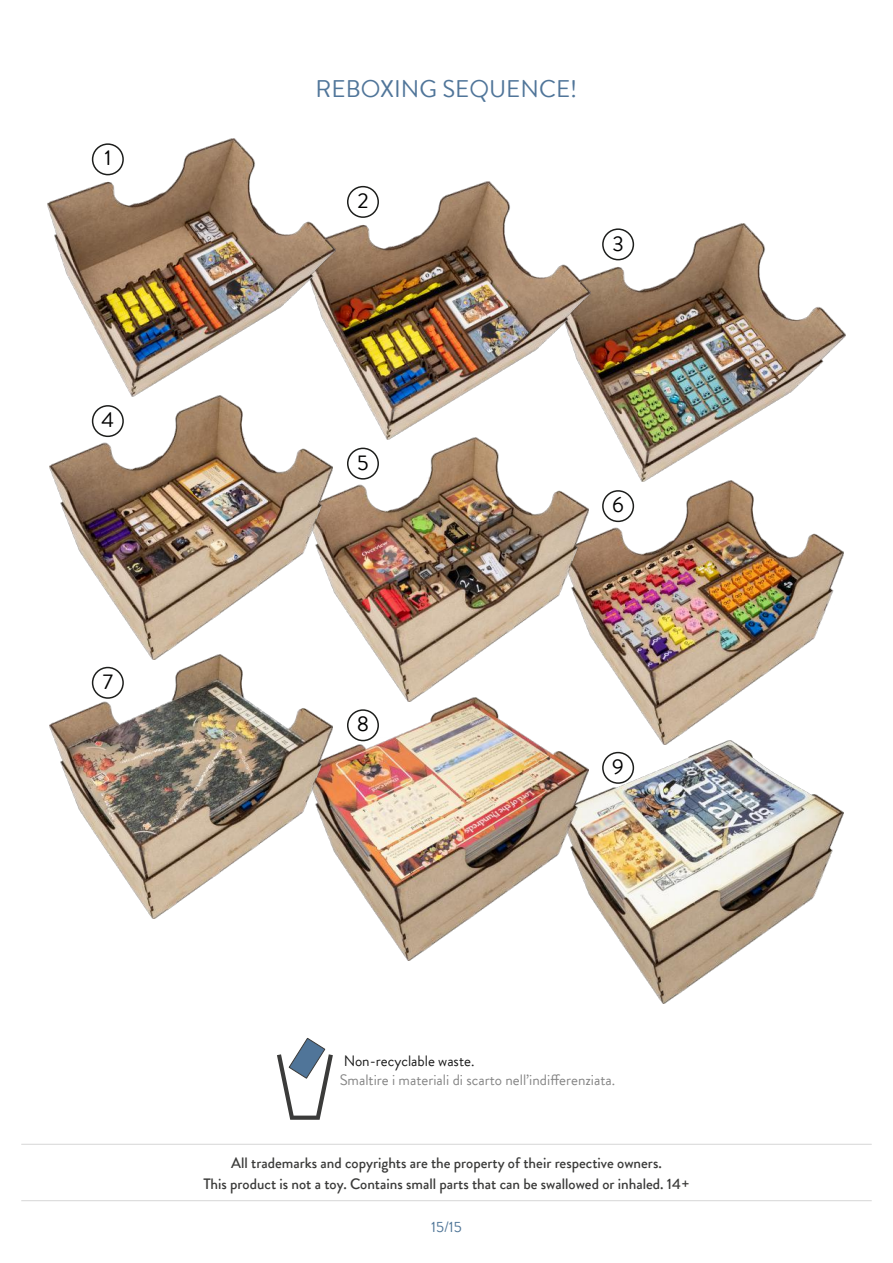
<style>
.page{position:relative;width:893px;height:1263px;background:#fff}
.page>*{position:absolute;margin:0;border:0;box-sizing:border-box;transform-origin:0 0}
.t1{font:24px "Brandon Grotesque";color:#507599}
.t2{font:21.45px "Brandon Grotesque";color:#010100}
.t3{font:500 15px/21px "Brandon Grotesque";color:#3b3b3a;text-align:center}
.t4{font:15px "Brandon Grotesque";color:#858585}
.t5{font:15px "Brandon Grotesque";color:#1a1a1a}
.t6{font:15px "Brandon Grotesque";color:#4f7597}
</style>
<div class="page">
<img style="left:588px;top:744px;width:255px;height:259px">
<img style="left:588px;top:482px;width:255px;height:262px">
<img style="left:591px;top:224px;width:255px;height:258px">
<img style="left:333px;top:702px;width:255px;height:259px">
<img style="left:333px;top:439px;width:255px;height:263px">
<img style="left:335px;top:181px;width:256px;height:258px">
<img style="left:50px;top:659px;width:283px;height:259px">
<img style="left:50px;top:397px;width:283px;height:262px">
<img style="left:47px;top:139px;width:288px;height:258px">
<div style="left:603px;top:229px;width:30px;height:31px;background:#fff;border-radius:50%"></div>
<div style="left:602px;top:228px;width:32px;height:32px;border:2px solid #1d1e1c;border-radius:50%"></div>
<div style="left:603px;top:491px;width:30px;height:30px;background:#fff;border-radius:50%"></div>
<div style="left:602px;top:490px;width:32px;height:32px;border:2px solid #1d1e1c;border-radius:50%"></div>
<div style="left:603px;top:753px;width:30px;height:30px;background:#fff;border-radius:50%"></div>
<div style="left:602px;top:752px;width:32px;height:32px;border:2px solid #1d1e1c;border-radius:50%"></div>
<div style="left:348px;top:187px;width:30px;height:30px;background:#fff;border-radius:50%"></div>
<div style="left:347px;top:186px;width:32px;height:32px;border:2px solid #1d1e1c;border-radius:50%"></div>
<div style="left:348px;top:448px;width:30px;height:31px;background:#fff;border-radius:50%"></div>
<div style="left:347px;top:448px;width:32px;height:32px;border:2px solid #1d1e1c;border-radius:50%"></div>
<div style="left:348px;top:710px;width:30px;height:30px;background:#fff;border-radius:50%"></div>
<div style="left:347px;top:709px;width:32px;height:32px;border:2px solid #1d1e1c;border-radius:50%"></div>
<div style="left:93px;top:144px;width:30px;height:31px;background:#fff;border-radius:50%"></div>
<div style="left:92px;top:143px;width:32px;height:32px;border:2px solid #1d1e1c;border-radius:50%"></div>
<div style="left:93px;top:406px;width:30px;height:30px;background:#fff;border-radius:50%"></div>
<div style="left:92px;top:405px;width:32px;height:32px;border:2px solid #1d1e1c;border-radius:50%"></div>
<div style="left:93px;top:667px;width:30px;height:31px;background:#fff;border-radius:50%"></div>
<div style="left:92px;top:667px;width:32px;height:32px;border:2px solid #1d1e1c;border-radius:50%"></div>
<hr style="left:21px;top:1200px;width:851px;height:1px;background:#d6d6d6">
<hr style="left:21px;top:1144px;width:851px;height:1px;background:#d6d6d6">
<svg style="left:277px;top:1038px;width:56px;height:82px"></svg>
<h2 class="t2" style="left:104px;top:143px;width:9px">1</h2>
<h2 class="t2" style="left:102px;top:405px;width:14px">4</h2>
<h2 class="t2" style="left:103px;top:667px;width:12px">7</h2>
<h1 class="t1" style="left:316px;top:72px;width:263px">REBOXING SEQUENCE!</h1>
<h2 class="t2" style="left:357px;top:186px;width:13px">2</h2>
<h2 class="t2" style="left:612px;top:228px;width:13px">3</h2>
<h2 class="t2" style="left:357px;top:448px;width:13px">5</h2>
<h2 class="t2" style="left:357px;top:709px;width:14px">8</h2>
<h2 class="t2" style="left:612px;top:490px;width:13px">6</h2>
<h2 class="t2" style="left:612px;top:752px;width:13px">9</h2>
<p class="t5" style="left:344px;top:1050px;width:132px">Non-recyclable waste.</p>
<p class="t4" style="left:340px;top:1069px;width:277px">Smaltire i materiali di scarto nell’indifferenziata.</p>
<p class="t3" style="left:203px;top:1152px;width:488px">All trademarks and copyrights are the property of their respective owners.<br>This product is not a toy. Contains small parts that can be swallowed or inhaled. 14+</p>
<p class="t6" style="left:431px;top:1216px;width:32px">15/15</p>
</div>
